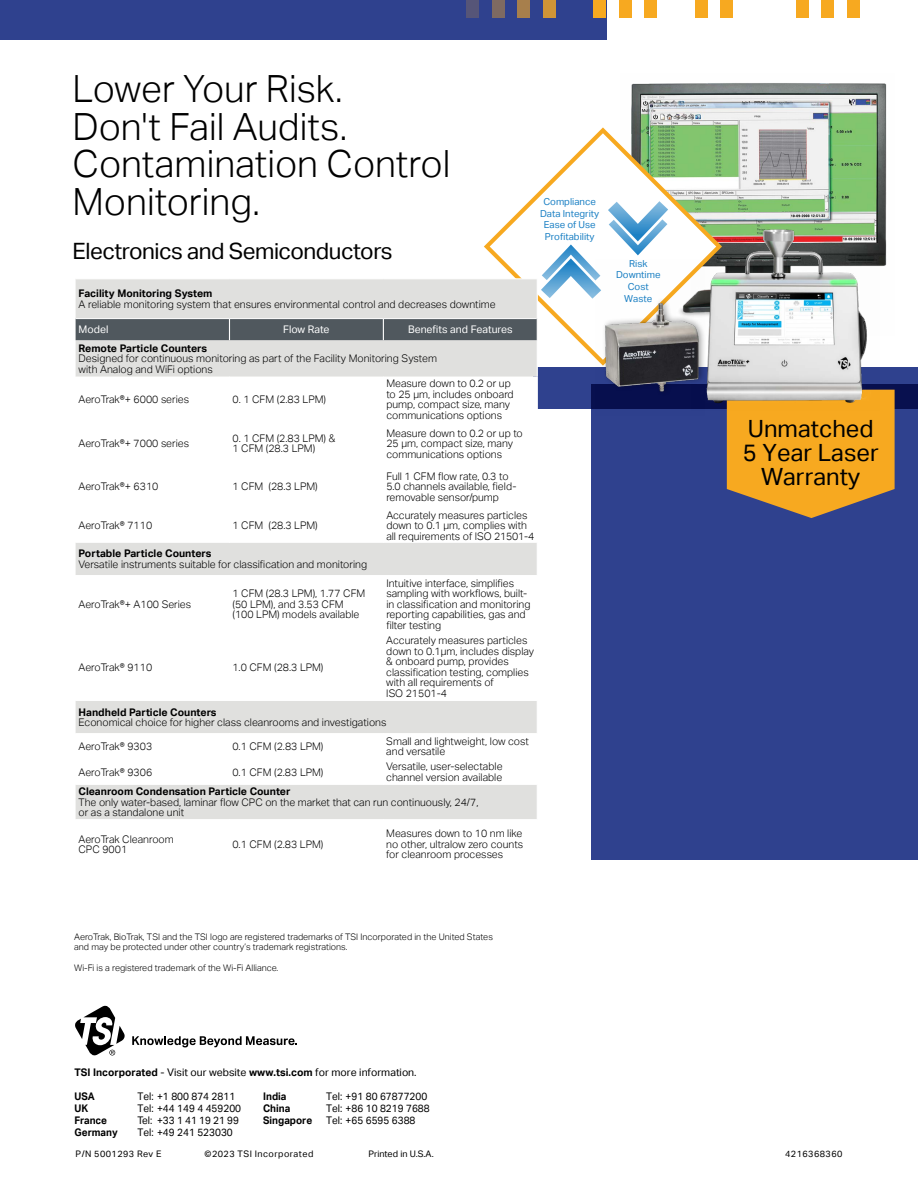
<style>
.page{position:relative;width:918px;height:1188px;background:#fff}
.page>*{position:absolute;margin:0;border:0;box-sizing:border-box;transform-origin:0 0}
.t1{font:300 37.5px/37.5px "Aktiv Grotesk";color:#000}
.t2{font:23.7px/23.7px "Aktiv Grotesk";color:#000;text-align:center}
.t3{font:22.5px "Aktiv Grotesk";letter-spacing:-.02em;color:#000}
.t4{font:300 10.5px/10.5px "Aktiv Grotesk";color:#000}
.t5{font:700 10.5px "Aktiv Grotesk";color:#000}
.t6{font:10.5px "Aktiv Grotesk";color:#000;scale:.95 1}
.t7{font:10.5px "Aktiv Grotesk";color:#000}
.t8{font:700 10.5px "Aktiv Grotesk";color:#000;scale:.95 1}
.t9{font:10.5px "Aktiv Grotesk";color:#fff}
.t10{font:9.6px/11.6px "Aktiv Grotesk";color:#1b80c4;text-align:center}
.t11{font:300 9px/10.5px "Aktiv Grotesk";color:#000}
.t12{font:9px "Aktiv Grotesk";letter-spacing:.05em;color:#000}
.t13{font:9px "Aktiv Grotesk";color:#000}
.s1{font-weight:700}
</style>
<div class="page">
<div style="left:592px;top:384px;width:326px;height:476px;background:#2f418e"></div>
<img style="left:631px;top:83px;width:256px;height:183px">
<svg style="left:538px;top:367px;width:380px;height:41px;background:#273781"></svg>
<svg style="left:727px;top:390px;width:168px;height:128px;background:#dc9b2e"></svg>
<img style="left:704px;top:220px;width:175px;height:190px">
<svg style="left:484px;top:127px;width:238px;height:239px"></svg>
<svg style="left:541px;top:245px;width:60px;height:54px"></svg>
<svg style="left:608px;top:201px;width:60px;height:54px"></svg>
<div style="left:602px;top:297px;width:105px;height:99px;background:#000;opacity:.35"></div>
<img style="left:595px;top:260px;width:109px;height:149px">
<div style="left:0;top:0;width:606px;height:40px;background:#2f418e"></div>
<div style="left:847px;top:0;width:12px;height:18px;background:#f7a920"></div>
<div style="left:821px;top:0;width:13px;height:18px;background:#f7a920"></div>
<div style="left:796px;top:0;width:13px;height:18px;background:#f7a920"></div>
<div style="left:720px;top:0;width:13px;height:18px;background:#f7a920"></div>
<div style="left:695px;top:0;width:13px;height:18px;background:#f7a920"></div>
<div style="left:644px;top:0;width:13px;height:18px;background:#f7a920"></div>
<div style="left:619px;top:0;width:13px;height:18px;background:#f7a920"></div>
<div style="left:593px;top:0;width:13px;height:18px;background:#f7a920"></div>
<div style="left:543px;top:0;width:13px;height:18px;background:#cf9436"></div>
<div style="left:517px;top:0;width:13px;height:18px;background:#a77f4c"></div>
<div style="left:492px;top:0;width:13px;height:18px;background:#7e6a62"></div>
<div style="left:466px;top:0;width:13px;height:18px;background:#565578"></div>
<svg style="left:75px;top:1005px;width:50px;height:51px"></svg>
<svg style="left:132px;top:1036px;width:165px;height:11px"></svg>
<div style="left:76px;top:280px;width:461px;height:97px;background:#e0e0de"></div>
<svg style="left:76px;top:543px;width:461px;height:276px"></svg>
<hr style="left:383px;top:279px;width:155px;height:1px;background:#fff">
<hr style="left:76px;top:318px;width:153px;height:1px;background:#fff">
<hr style="left:229px;top:318px;width:154px;height:1px;background:#fff">
<hr style="left:383px;top:318px;width:154px;height:1px;background:#fff">
<hr style="left:537px;top:279px;width:1px;height:40px;background:#fff">
<div style="left:76px;top:319px;width:462px;height:21px;background:#50585e"></div>
<hr style="left:537px;top:340px;width:1px;height:37px;background:#fff">
<hr style="left:229px;top:575px;width:1px;height:58px;background:#fff">
<hr style="left:383px;top:575px;width:1px;height:58px;background:#fff">
<hr style="left:229px;top:633px;width:1px;height:68px;background:#fff">
<hr style="left:383px;top:633px;width:1px;height:68px;background:#fff">
<svg style="left:229px;top:733px;width:1px;height:52px"></svg>
<svg style="left:383px;top:733px;width:1px;height:52px"></svg>
<h1 class="t1" style="left:73px;top:71px;width:379px">Lower Your Risk.<br>Don't Fail Audits.<br>Contamination Control<br>Monitoring.</h1>
<h3 class="t3" style="left:73px;top:238px;width:322px">Electronics and Semiconductors</h3>
<p class="t5" style="left:79px;top:287px;width:135px">Facility Monitoring System</p>
<p class="t4" style="left:79px;top:299px;width:419px">A reliable monitoring system that ensures environmental control and decreases downtime</p>
<p class="t9" style="left:79px;top:323px;width:31px">Model</p>
<p class="t9" style="left:283px;top:323px;width:48px">Flow Rate</p>
<p class="t9" style="left:408px;top:323px;width:106px">Benefits and Features</p>
<p class="t5" style="left:79px;top:342px;width:130px">Remote Particle Counters</p>
<p class="t4" style="left:79px;top:353px;width:360px">Designed for continuous monitoring as part of the Facility Monitoring System with Analog and WiFi options</p>
<p class="t4" style="left:79px;top:394px;width:112px">AeroTrak®+ 6000 series</p>
<p class="t4" style="left:232px;top:394px;width:95px">0. 1 CFM (2.83 LPM)</p>
<p class="t4" style="left:386px;top:378px;width:129px">Measure down to 0.2 or up to 25 µm, includes onboard pump, compact size, many communications options</p>
<p class="t10" style="left:540px;top:196px;width:61px">Compliance<br>Data Integrity<br>Ease of Use<br>Profitability</p>
<p class="t4" style="left:79px;top:438px;width:112px">AeroTrak®+ 7000 series</p>
<p class="t4" style="left:232px;top:433px;width:104px">0. 1 CFM (2.83 LPM) &amp;<br>1 CFM (28.3 LPM)</p>
<p class="t4" style="left:386px;top:428px;width:138px">Measure down to 0.2 or up to<br>25 µm, compact size, many communications options</p>
<p class="t4" style="left:79px;top:481px;width:81px">AeroTrak®+ 6310</p>
<p class="t4" style="left:232px;top:481px;width:87px">1 CFM (28.3 LPM)</p>
<p class="t4" style="left:386px;top:471px;width:132px">Full 1 CFM flow rate, 0.3 to<br>5.0 channels available, field&shy;removable sensor/pump</p>
<p class="t4" style="left:79px;top:520px;width:75px">AeroTrak® 7110</p>
<p class="t4" style="left:232px;top:520px;width:87px">1 CFM (28.3 LPM)</p>
<p class="t4" style="left:386px;top:510px;width:149px">Accurately measures particles down to 0.1 µm, complies with all requirements of ISO 21501-4</p>
<p class="t5" style="left:79px;top:548px;width:134px">Portable Particle Counters</p>
<p class="t4" style="left:79px;top:559px;width:290px">Versatile instruments suitable for classification and monitoring</p>
<p class="t4" style="left:79px;top:599px;width:114px">AeroTrak®+ A100 Series</p>
<p class="t4" style="left:232px;top:588px;width:134px">1 CFM (28.3 LPM), 1.77 CFM (50 LPM), and 3.53 CFM (100 LPM) models available</p>
<p class="t4" style="left:386px;top:578px;width:146px">Intuitive interface, simplifies sampling with workflows, built&shy;in classification and monitoring reporting capabilities, gas and filter testing</p>
<p class="t4" style="left:79px;top:662px;width:75px">AeroTrak® 9110</p>
<p class="t4" style="left:232px;top:662px;width:93px">1.0 CFM (28.3 LPM)</p>
<p class="t4" style="left:386px;top:635px;width:149px">Accurately measures particles down to 0.1µm, includes display &amp; onboard pump, provides classification testing, complies with all requirements of<br>ISO 21501-4</p>
<p class="t5" style="left:79px;top:706px;width:140px">Handheld Particle Counters</p>
<p class="t4" style="left:79px;top:717px;width:309px">Economical choice for higher class cleanrooms and investigations</p>
<p class="t4" style="left:79px;top:741px;width:75px">AeroTrak® 9303</p>
<p class="t4" style="left:232px;top:741px;width:93px">0.1 CFM (2.83 LPM)</p>
<p class="t4" style="left:386px;top:736px;width:144px">Small and lightweight, low cost and versatile</p>
<p class="t4" style="left:79px;top:767px;width:75px">AeroTrak® 9306</p>
<p class="t4" style="left:232px;top:767px;width:93px">0.1 CFM (2.83 LPM)</p>
<p class="t4" style="left:386px;top:761px;width:118px">Versatile, user-selectable channel version available</p>
<p class="t5" style="left:79px;top:785px;width:213px">Cleanroom Condensation Particle Counter</p>
<p class="t4" style="left:79px;top:797px;width:401px">The only water-based, laminar flow CPC on the market that can run continuously, 24/7, or as a standalone unit</p>
<p class="t4" style="left:79px;top:834px;width:97px">AeroTrak Cleanroom<br>CPC 9001</p>
<p class="t4" style="left:232px;top:839px;width:93px">0.1 CFM (2.83 LPM)</p>
<p class="t4" style="left:386px;top:829px;width:139px;text-align:justify">Measures down to 10 nm like no other, ultralow zero counts for cleanroom processes</p>
<p class="t10" style="left:616px;top:258px;width:46px">Risk<br>Downtime<br>Cost<br>Waste</p>
<p class="t11" style="left:74px;top:931px;width:420px">AeroTrak, BioTrak, TSI and the TSI logo are registered trademarks of TSI Incorporated in the United States and may be protected under other country’s trademark registrations.</p>
<p class="t11" style="left:74px;top:963px;width:206px">Wi-Fi is a registered trademark of the Wi-Fi Alliance.</p>
<h2 class="t2" style="left:743px;top:417px;width:138px">Unmatched<br>5 Year Laser<br>Warranty</h2>
<p class="t7" style="left:75px;top:1066px;width:344px"><span class="s1">TSI Incorporated</span> - Visit our website <span class="s1">www.tsi.com</span> for more information.</p>
<p class="t8" style="left:75px;top:1090px;width:23px">USA</p>
<p class="t6" style="left:138px;top:1090px;width:104px">Tel: +1 800 874 2811</p>
<p class="t8" style="left:75px;top:1102px;width:16px">UK</p>
<p class="t6" style="left:138px;top:1102px;width:111px">Tel: +44 149 4 459200</p>
<p class="t8" style="left:75px;top:1114px;width:36px">France</p>
<p class="t6" style="left:138px;top:1114px;width:108px">Tel: +33 1 41 19 21 99</p>
<p class="t8" style="left:75px;top:1126px;width:47px">Germany</p>
<p class="t6" style="left:138px;top:1126px;width:102px">Tel: +49 241 523030</p>
<p class="t8" style="left:263px;top:1090px;width:26px">India</p>
<p class="t6" style="left:326px;top:1090px;width:108px">Tel: +91 80 67877200</p>
<p class="t8" style="left:263px;top:1102px;width:30px">China</p>
<p class="t6" style="left:326px;top:1102px;width:111px">Tel: +86 10 8219 7688</p>
<p class="t8" style="left:263px;top:1114px;width:53px">Singapore</p>
<p class="t6" style="left:326px;top:1114px;width:96px">Tel: +65 6595 6388</p>
<p class="t13" style="left:368px;top:1148px;width:67px">Printed in U.S.A.</p>
<p class="t12" style="left:76px;top:1148px;width:87px">P/N 5001293 Rev E</p>
<p class="t12" style="left:205px;top:1148px;width:110px">©2023 TSI Incorporated</p>
<p class="t12" style="left:785px;top:1148px;width:59px">4216368360</p>
</div>
